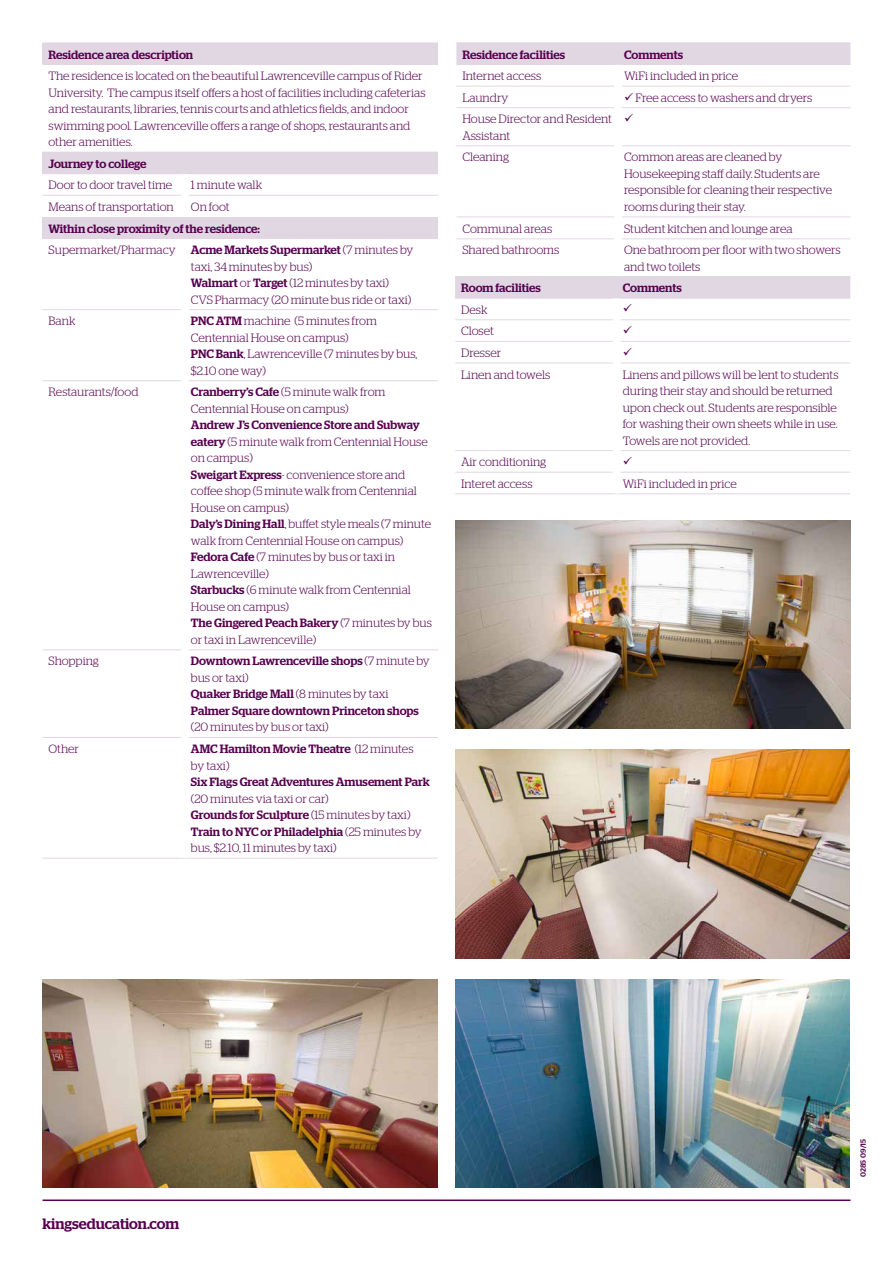
<style>
.page{position:relative;width:893px;height:1263px;background:#fff}
.page>*{position:absolute;margin:0;border:0;box-sizing:border-box;transform-origin:0 0}
.t1{font:500 15px "Stag";color:#56004e}
.t2{font:300 12px/16.5px "Stag";color:#56004e}
.t3{font:500 12px/16.5px "Stag";color:#56004e}
.t4{font:500 7.5px "Stag Sans";letter-spacing:.005em;color:#56004e}
.s1{font-weight:500}
.s2{font-weight:300}
</style>
<div class="page">
<hr style="left:43px;top:1199px;width:807px;height:2px;background:#56004e">
<div style="left:43px;top:43px;width:395px;height:21px;background:#e1d7e3"></div>
<div style="left:43px;top:152px;width:395px;height:22px;background:#e1d7e3"></div>
<div style="left:43px;top:217px;width:395px;height:21px;background:#e1d7e3"></div>
<hr style="left:43px;top:64px;width:142px;height:1px;background:#e1d7e3">
<hr style="left:185px;top:64px;width:253px;height:1px;background:#e1d7e3">
<hr style="left:43px;top:195px;width:138px;height:1px;background:#e1d7e3">
<hr style="left:189px;top:195px;width:249px;height:1px;background:#e1d7e3">
<hr style="left:43px;top:238px;width:142px;height:1px;background:#e1d7e3">
<hr style="left:185px;top:238px;width:253px;height:1px;background:#e1d7e3">
<hr style="left:43px;top:309px;width:138px;height:1px;background:#e1d7e3">
<hr style="left:189px;top:309px;width:249px;height:1px;background:#e1d7e3">
<hr style="left:43px;top:380px;width:138px;height:1px;background:#e1d7e3">
<hr style="left:189px;top:380px;width:249px;height:1px;background:#e1d7e3">
<hr style="left:43px;top:649px;width:138px;height:1px;background:#e1d7e3">
<hr style="left:189px;top:649px;width:249px;height:1px;background:#e1d7e3">
<hr style="left:43px;top:737px;width:138px;height:1px;background:#e1d7e3">
<hr style="left:189px;top:737px;width:249px;height:1px;background:#e1d7e3">
<hr style="left:43px;top:858px;width:142px;height:1px;background:#e1d7e3">
<hr style="left:185px;top:858px;width:253px;height:1px;background:#e1d7e3">
<div style="left:456px;top:44px;width:394px;height:20px;background:#e1d7e3"></div>
<hr style="left:456px;top:86px;width:158px;height:1px;background:#e1d7e3">
<hr style="left:622px;top:86px;width:228px;height:1px;background:#e1d7e3">
<hr style="left:456px;top:107px;width:158px;height:1px;background:#e1d7e3">
<hr style="left:622px;top:107px;width:228px;height:1px;background:#e1d7e3">
<hr style="left:456px;top:145px;width:158px;height:1px;background:#e1d7e3">
<hr style="left:622px;top:145px;width:228px;height:1px;background:#e1d7e3">
<hr style="left:456px;top:217px;width:158px;height:1px;background:#e1d7e3">
<hr style="left:622px;top:217px;width:228px;height:1px;background:#e1d7e3">
<hr style="left:456px;top:238px;width:158px;height:1px;background:#e1d7e3">
<hr style="left:622px;top:238px;width:228px;height:1px;background:#e1d7e3">
<hr style="left:456px;top:43px;width:162px;height:1px;background:#e1d7e3">
<hr style="left:618px;top:43px;width:232px;height:1px;background:#e1d7e3">
<hr style="left:456px;top:64px;width:162px;height:1px;background:#e1d7e3">
<hr style="left:618px;top:64px;width:232px;height:1px;background:#e1d7e3">
<div style="left:455px;top:277px;width:395px;height:21px;background:#e1d7e3"></div>
<hr style="left:455px;top:276px;width:162px;height:1px;background:#e1d7e3">
<hr style="left:617px;top:276px;width:233px;height:1px;background:#e1d7e3">
<hr style="left:455px;top:298px;width:162px;height:1px;background:#e1d7e3">
<hr style="left:617px;top:298px;width:233px;height:1px;background:#e1d7e3">
<hr style="left:455px;top:319px;width:158px;height:1px;background:#e1d7e3">
<hr style="left:620px;top:319px;width:230px;height:1px;background:#e1d7e3">
<hr style="left:455px;top:341px;width:158px;height:1px;background:#e1d7e3">
<hr style="left:620px;top:341px;width:230px;height:1px;background:#e1d7e3">
<hr style="left:455px;top:363px;width:158px;height:1px;background:#e1d7e3">
<hr style="left:620px;top:363px;width:230px;height:1px;background:#e1d7e3">
<hr style="left:455px;top:450px;width:158px;height:1px;background:#e1d7e3">
<hr style="left:620px;top:450px;width:230px;height:1px;background:#e1d7e3">
<hr style="left:455px;top:472px;width:158px;height:1px;background:#e1d7e3">
<hr style="left:620px;top:472px;width:230px;height:1px;background:#e1d7e3">
<hr style="left:455px;top:493px;width:162px;height:1px;background:#e1d7e3">
<hr style="left:617px;top:493px;width:233px;height:1px;background:#e1d7e3">
<img style="left:43px;top:979px;width:395px;height:208px">
<img style="left:455px;top:520px;width:395px;height:208px">
<img style="left:455px;top:979px;width:395px;height:208px">
<img style="left:455px;top:750px;width:395px;height:208px">
<p class="t3" style="left:49px;top:46px;width:146px">Residence area description</p>
<p class="t2" style="left:49px;top:67px;width:379px">The residence is located on the beautiful Lawrenceville campus of Rider University. The campus itself offers a host of facilities including cafeterias and restaurants, libraries, tennis courts and athletics fields, and indoor swimming pool. Lawrenceville offers a range of shops, restaurants and other amenities.</p>
<p class="t3" style="left:49px;top:155px;width:99px">Journey to college</p>
<p class="t2" style="left:49px;top:177px;width:125px">Door to door travel time</p>
<p class="t2" style="left:191px;top:177px;width:73px">1 minute walk</p>
<p class="t2" style="left:49px;top:198px;width:127px">Means of transportation</p>
<p class="t2" style="left:191px;top:198px;width:40px">On foot</p>
<p class="t3" style="left:49px;top:220px;width:213px">Within close proximity of the residence:</p>
<p class="t2" style="left:49px;top:241px;width:129px">Supermarket/Pharmacy</p>
<p class="t2" style="left:191px;top:241px;width:224px"><span class="s1">Acme Markets Supermarket</span> (7 minutes by taxi, 34 minutes by bus)<br><span class="s1">Walmart</span> or <span class="s1">Target</span> (12 minutes by taxi)<br>CVS Pharmacy (20 minute bus ride or taxi)</p>
<p class="t2" style="left:49px;top:313px;width:28px">Bank</p>
<p class="t2" style="left:191px;top:313px;width:228px"><span class="s1">PNC ATM</span> machine (5 minutes from<br>Centennial House on campus)<br><span class="s1">PNC Bank</span>, Lawrenceville (7 minutes by bus, $2.10 one way)</p>
<p class="t2" style="left:49px;top:384px;width:92px">Restaurants/food</p>
<p class="t2" style="left:191px;top:384px;width:196px"><span class="s1">Cranberry’s Cafe</span> (5 minute walk from<br>Centennial House on campus)</p>
<p class="t2" style="left:191px;top:417px;width:242px"><span class="s1">Andrew J’s Convenience Store and Subway eatery</span> (5 minute walk from Centennial House on campus)<br><span class="s1">Sweigart Express</span>- convenience store and coffee shop (5 minute walk from Centennial<br>House on campus)<br><span class="s1">Daly’s Dining Hall</span>, buffet style meals (7 minute walk from Centennial House on campus)<br><span class="s1">Fedora Cafe</span> (7 minutes by bus or taxi in<br>Lawrenceville)<br><span class="s1">Starbucks</span> (6 minute walk from Centennial<br>House on campus)<br><span class="s1">The Gingered Peach Bakery</span> (7 minutes by bus or taxi in Lawrenceville)</p>
<p class="t2" style="left:49px;top:653px;width:52px">Shopping</p>
<p class="t3" style="left:191px;top:653px;width:240px">Downtown Lawrenceville shops <span class="s2">(7 minute by bus or taxi)<br></span>Quaker Bridge Mall <span class="s2">(8 minutes by taxi<br></span>Palmer Square downtown Princeton shops</p>
<p class="t2" style="left:191px;top:719px;width:139px">(20 minutes by bus or taxi)</p>
<p class="t2" style="left:49px;top:740px;width:32px">Other</p>
<p class="t3" style="left:191px;top:740px;width:224px">AMC Hamilton Movie Theatre <span class="s2">(12 minutes by taxi)</span></p>
<p class="t3" style="left:191px;top:773px;width:240px">Six Flags Great Adventures Amusement Park</p>
<p class="t2" style="left:191px;top:790px;width:232px">(20 minutes via taxi or car)<br><span class="s1">Grounds for Sculpture</span> (15 minutes by taxi)<br><span class="s1">Train to NYC or Philadelphia</span> (25 minutes by bus, $2.10, 11 minutes by taxi)</p>
<p class="t3" style="left:462px;top:46px;width:104px">Residence facilities</p>
<p class="t3" style="left:624px;top:46px;width:60px">Comments</p>
<p class="t2" style="left:462px;top:67px;width:80px">Internet access</p>
<p class="t2" style="left:624px;top:67px;width:116px">WiFi included in price</p>
<p class="t2" style="left:462px;top:89px;width:48px">Laundry</p>
<p class="t2" style="left:624px;top:89px;width:190px">✓ Free access to washers and dryers</p>
<p class="t2" style="left:462px;top:111px;width:151px">House Director and Resident<br>Assistant</p>
<p class="t2" style="left:462px;top:149px;width:48px">Cleaning</p>
<p class="t2" style="left:624px;top:149px;width:210px">Common areas are cleaned by Housekeeping staff daily. Students are responsible for cleaning their respective rooms during their stay.</p>
<p class="t2" style="left:462px;top:220px;width:91px">Communal areas</p>
<p class="t2" style="left:624px;top:220px;width:170px">Student kitchen and lounge area</p>
<p class="t2" style="left:462px;top:242px;width:98px">Shared bathrooms</p>
<p class="t2" style="left:624px;top:242px;width:218px">One bathroom per floor with two showers and two toilets</p>
<p class="t3" style="left:461px;top:280px;width:81px">Room facilities</p>
<p class="t3" style="left:623px;top:280px;width:60px">Comments</p>
<p class="t2" style="left:461px;top:301px;width:28px">Desk</p>
<p class="t2" style="left:461px;top:323px;width:34px">Closet</p>
<p class="t2" style="left:461px;top:344px;width:42px">Dresser</p>
<p class="t2" style="left:461px;top:366px;width:91px">Linen and towels</p>
<p class="t2" style="left:623px;top:366px;width:217px">Linens and pillows will be lent to students during their stay and should be returned upon check out. Students are responsible for washing their own sheets while in use.<br>Towels are not provided.</p>
<p class="t2" style="left:461px;top:454px;width:87px">Air conditioning</p>
<p class="t2" style="left:461px;top:475px;width:73px">Interet access</p>
<p class="t2" style="left:623px;top:475px;width:116px">WiFi included in price</p>
<p class="t1" style="left:43px;top:1215px;width:138px">kingseducation.com</p>
<p class="t4" style="left:859px;top:1177px;width:40px;rotate:-90deg">0285 09/15</p>
</div>
